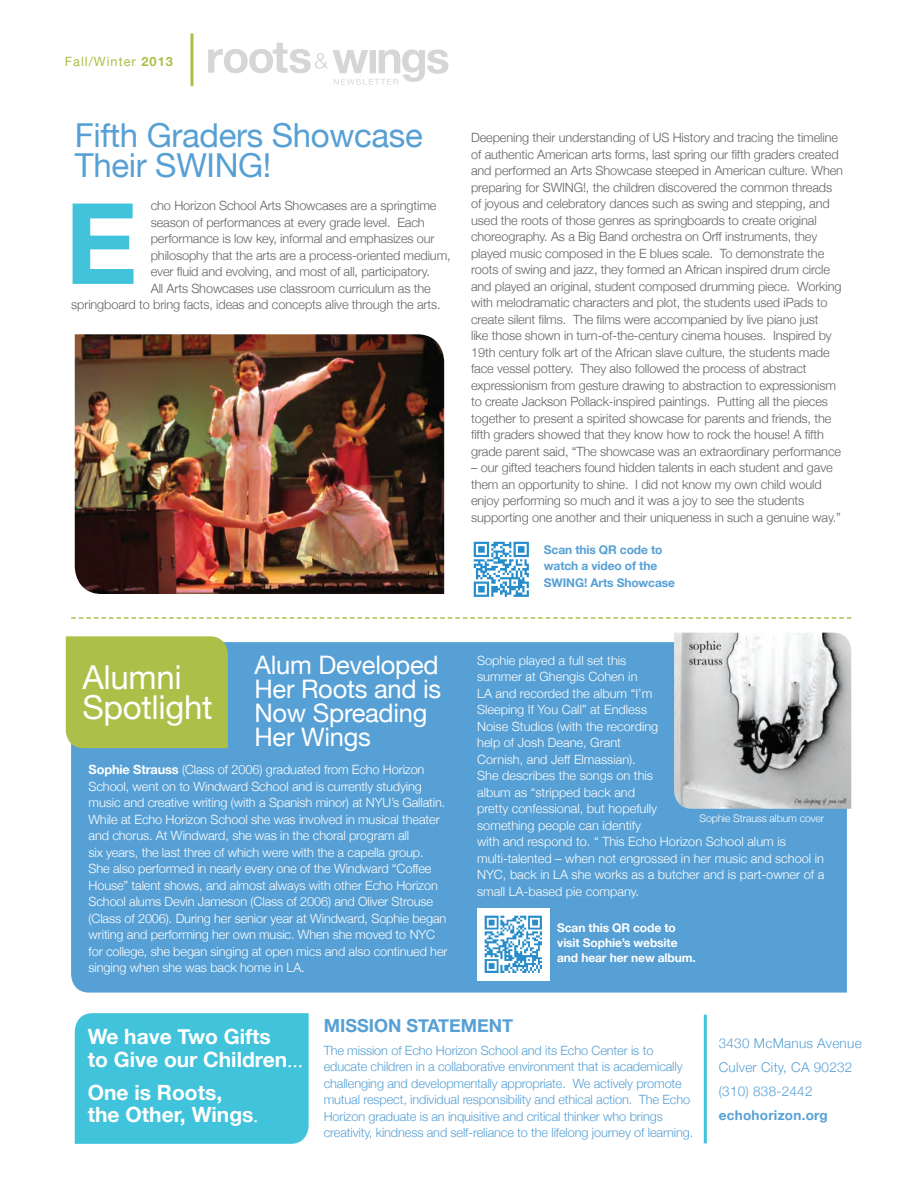
<style>
.page{position:relative;width:918px;height:1188px;background:#fff}
.page>*{position:absolute;margin:0;border:0;box-sizing:border-box;transform-origin:0 0}
.t1{font:700 112.5px "Helvetica Neue";color:#42c3dc}
.t2{font:33px/30px "Helvetica Neue";letter-spacing:-.01em;color:#56a0d5}
.t3{font:33px/30px "Helvetica Neue";letter-spacing:-.01em;color:#fff}
.t4{font:25.5px/24px "Helvetica Neue";letter-spacing:-.01em;color:#fff}
.t5{font:700 21px/22.5px "Helvetica Neue";color:#fff}
.t6{font:700 18px "Helvetica Neue";color:#56a0d5}
.t7{font:300 13.5px/24px "Helvetica Neue";letter-spacing:.02em;color:#56a0d5}
.t8{font:700 13.5px "Helvetica Neue";letter-spacing:.02em;color:#56a0d5}
.t9{font:300 12.75px/16.5px "Helvetica Neue";letter-spacing:-.01em;color:#636366}
.t10{font:300 12.75px/16.5px "Helvetica Neue";letter-spacing:-.01em;color:#fff}
.t11{font:300 12.75px/16.5px "Helvetica Neue";letter-spacing:-.01em;color:#56a0d5}
.t12{font:12.75px "Helvetica Neue";letter-spacing:.08em;color:#abbf49}
.t13{font:700 12px/15px "Helvetica Neue";letter-spacing:-.01em;color:#fff}
.t14{font:700 12px/16.5px "Helvetica Neue";letter-spacing:-.01em;color:#56a0d5}
.t15{font:300 10.5px "Helvetica Neue";letter-spacing:-.01em;color:#fff}
.s1{font-weight:700}
.s2{font-family:"PT Sans";font-weight:400}
</style>
<div class="page">
<div style="left:71px;top:642px;width:776px;height:351px;background:#56a0d5"></div>
<svg style="left:208px;top:43px;width:240px;height:42px"></svg>
<svg style="left:71px;top:617px;width:780px;height:2px"></svg>
<hr style="left:190px;top:33px;width:3px;height:53px;background:#abbf49">
<img style="left:75px;top:334px;width:369px;height:260px">
<img style="left:473px;top:541px;width:56px;height:56px">
<div style="left:66px;top:636px;width:162px;height:112px;background:#abbf49"></div>
<img style="left:478px;top:908px;width:72px;height:72px">
<div style="left:75px;top:1013px;width:234px;height:131px;background:#42c3dc"></div>
<hr style="left:704px;top:1015px;width:3px;height:128px;background:#42c3dc">
<img style="left:674px;top:633px;width:177px;height:176px">
<p class="t12" style="left:65px;top:52px;width:110px">Fall/Winter <span class="s1">2013</span></p>
<h2 class="t2" style="left:75px;top:122px;width:350px">Fifth Graders Showcase<br>Their SWING!</h2>
<p class="t9" style="left:471px;top:129px;width:373px">Deepening their understanding of US History and tracing the timeline of authentic American arts forms, last spring our fifth graders created and performed an Arts Showcase steeped in American culture. When preparing for SWING!, the children discovered the common threads of joyous and celebratory dances such as swing and stepping, and used the roots of those genres as springboards to create original choreography. As a Big Band orchestra on Orff instruments, they played music composed in the E blues scale. To demonstrate the roots of swing and jazz, they formed an African inspired drum circle and played an original, student composed drumming piece. Working with melodramatic characters and plot, the students used iPads to create silent films. The films were accompanied by live piano just<br>like those shown in turn-of-the-century cinema houses. Inspired by 19th century folk art of the African slave culture, the students made face vessel pottery. They also followed the process of abstract expressionism from gesture drawing to abstraction to expressionism to create Jackson Pollack-inspired paintings. Putting all the pieces together to present a spirited showcase for parents and friends, the fifth graders showed that they know how to rock the house! A fifth grade parent said, “The showcase was an extraordinary performance</p>
<p class="t9" style="left:471px;top:459px;width:371px">– our gifted teachers found hidden talents in each student and gave them an opportunity to shine. I did not know my own child would enjoy performing so much and it was a joy to see the students supporting one another and their uniqueness in such a genuine way.”</p>
<p class="t14" style="left:544px;top:542px;width:133px">Scan this QR code to watch a video of the<br>SWING! Arts Showcase</p>
<p class="t9" style="left:151px;top:197px;width:301px">cho Horizon School Arts Showcases are a springtime season of performances at every grade level. Each performance is low key, informal and emphasizes our philosophy that the arts are a process-oriented medium, ever fluid and evolving, and most of all, participatory.<br>All Arts Showcases use classroom curriculum as the</p>
<h1 class="t1" style="left:65px;top:156px;width:74px">E</h1>
<p class="t9" style="left:71px;top:296px;width:371px">springboard to bring facts, ideas and concepts alive through the arts.</p>
<h3 class="t4" style="left:254px;top:654px;width:188px">Alum Developed<br>Her Roots and is<br>Now Spreading<br>Her Wings</h3>
<p class="t10" style="left:477px;top:651px;width:349px">Sophie played a full set this<br>summer at Ghengis Cohen in<br>LA and recorded the album “I’m<br>Sleeping If You Call” at Endless<br>Noise Studios (with the recording<br>help of Josh Deane, Grant<br>Cornish, and Jeff Elmassian).<br>She describes the songs on this<br>album as “stripped back and<br>pretty confessional, but hopefully<br>something people can identify<br>with and respond to. “ This Echo Horizon School alum is multi-talented – when not engrossed in her music and school in NYC, back in LA she works as a butcher and is part-owner of a small LA-based pie company.</p>
<h2 class="t3" style="left:83px;top:664px;width:131px">Alumni<br>Spotlight</h2>
<p class="t10" style="left:89px;top:761px;width:360px"><span class="s1">Sophie Strauss</span> (Class of 2006) graduated from Echo Horizon School, went on to Windward School and is currently studying music and creative writing (with a Spanish minor) at NYU’s Gallatin.<br>While at Echo Horizon School she was involved in musical theater and chorus. At Windward, she was in the choral program all<br>six years, the last three of which were with the a capella group.<br>She also performed in nearly every one of the Windward “Coffee House” talent shows, and almost always with other Echo Horizon School alums Devin Jameson (Class of 2006) and Oliver Strouse (Class of 2006). During her senior year at Windward, Sophie began writing and performing her own music. When she moved to NYC for college, she began singing at open mics and also continued her singing when she was back home in LA.</p>
<p class="t15" style="left:700px;top:810px;width:126px">Sophie Strauss album cover</p>
<p class="t13" style="left:557px;top:920px;width:140px">Scan this QR code to visit Sophie’s website and hear her new album.</p>
<h3 class="t5" style="left:88px;top:1026px;width:217px">We have Two Gifts<br>to Give our Children<span class="s2">…</span></h3>
<h3 class="t5" style="left:88px;top:1081px;width:172px">One is Roots, the Other, Wings<span class="s2">.</span></h3>
<h3 class="t6" style="left:324px;top:1012px;width:191px">MISSION STATEMENT</h3>
<p class="t11" style="left:324px;top:1041px;width:371px">The mission of Echo Horizon School and its Echo Center is to educate children in a collaborative environment that is academically challenging and developmentally appropriate. We actively promote mutual respect, individual responsibility and ethical action. The Echo Horizon graduate is an inquisitive and critical thinker who brings creativity, kindness and self-reliance to the lifelong journey of learning.</p>
<p class="t7" style="left:719px;top:1030px;width:144px">3430 McManus Avenue<br>Culver City, CA 90232 (310) 838-2442</p>
<p class="t8" style="left:719px;top:1104px;width:110px">echohorizon.org</p>
</div>
